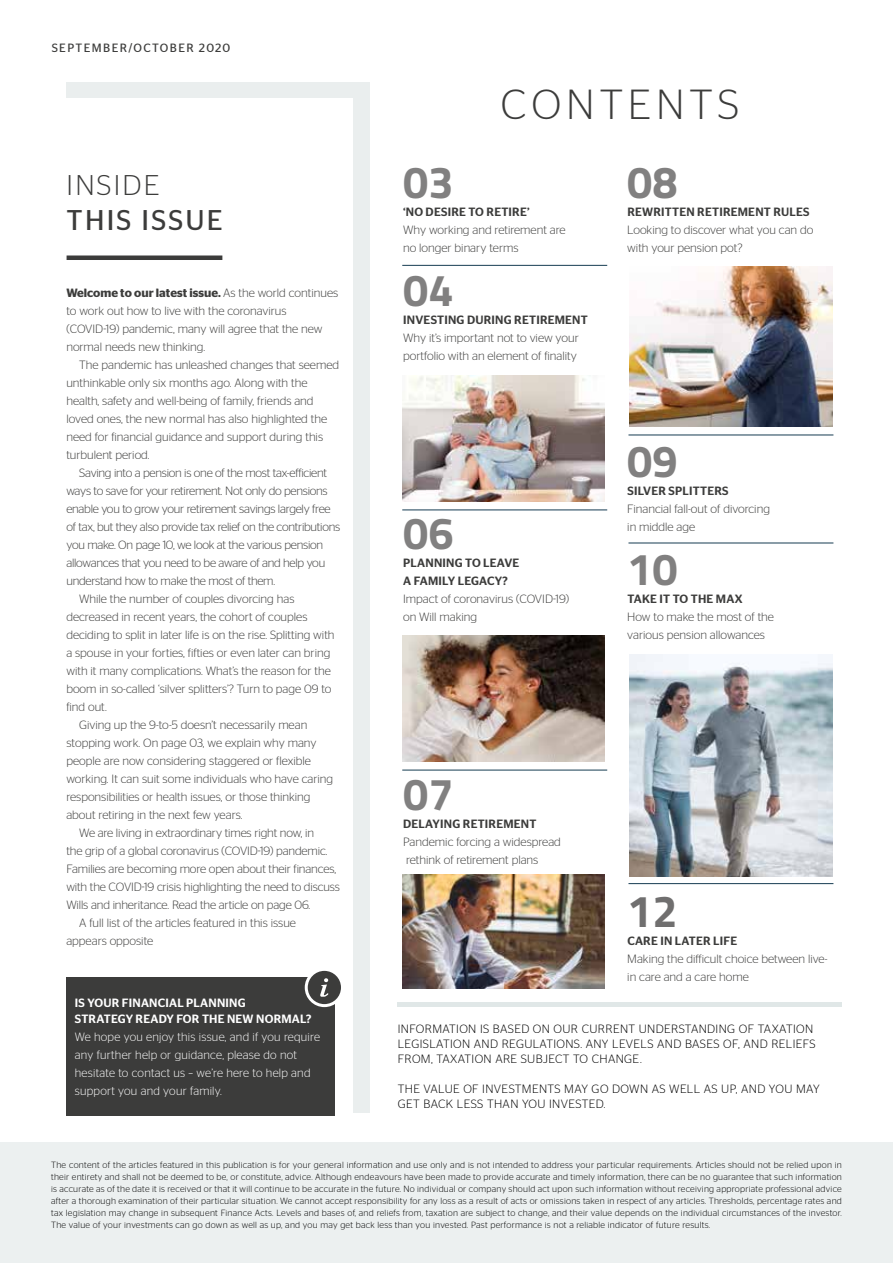
<style>
.page{position:relative;width:893px;height:1263px;background:#fff}
.page>*{position:absolute;margin:0;border:0;box-sizing:border-box;transform-origin:0 0}
.t1{font:700 45px "Titillium";color:#818080}
.t2{font:700 45px "Titillium";color:#706f6f}
.t3{font:300 42px "Stag Sans";letter-spacing:.12em;color:#3c3c3b}
.t4{font:28.5px "Stag Sans";letter-spacing:.08em;color:#3c3c3b}
.t5{font:300 28.5px "Stag Sans";letter-spacing:.08em;color:#3c3c3b}
.t6{font:300 12px/18px "Stag Sans";color:#3c3c3b}
.t7{font:300 12px "Stag Sans";letter-spacing:-.02em;color:#3c3c3b}
.t8{font:300 12px/15px "Stag Sans";letter-spacing:.03em;color:#000}
.t9{font:500 12px/18px "Stag Sans";letter-spacing:.02em;color:#3c3c3b}
.t10{font:300 12px/18px "Stag Sans";letter-spacing:.02em;color:#fff}
.t11{font:500 12px/16.5px "Stag Sans";letter-spacing:.02em;color:#fff}
.t12{font:12px "Stag Sans";letter-spacing:.12em;color:#3c3c3b}
.t13{font:300 9px/12px "Stag Sans";letter-spacing:.03em;color:#000;text-align:justify}
.s1{font-weight:600}
</style>
<div class="page">
<div style="left:66px;top:82px;width:303px;height:1030px;background:#eaeeee"></div>
<div style="left:26px;top:98px;width:327px;height:1031px;background:#fff"></div>
<div style="left:0;top:1142px;width:893px;height:121px;background:#ecf0f0"></div>
<hr style="left:398px;top:1002px;width:444px;height:4px;background:#e0e7e7">
<div style="left:67px;top:255px;width:155px;height:5px;background:#3c3c3b"></div>
<div style="left:66px;top:977px;width:269px;height:138px;background:#3c3c3b"></div>
<div style="left:306px;top:969px;width:36px;height:36px;background:#3c3c3b;border-radius:50%"></div>
<div style="left:305px;top:968px;width:39px;height:39px;border:3px solid #fff;border-radius:50%"></div>
<svg style="left:320px;top:978px;width:8px;height:19px"></svg>
<img style="left:402px;top:376px;width:203px;height:126px">
<img style="left:630px;top:266px;width:202px;height:161px">
<img style="left:630px;top:655px;width:202px;height:221px">
<img style="left:402px;top:635px;width:203px;height:126px">
<img style="left:402px;top:874px;width:203px;height:114px">
<hr style="left:402px;top:265px;width:205px;height:1px;background:#163c52">
<hr style="left:628px;top:435px;width:205px;height:1px;background:#163c52">
<hr style="left:628px;top:543px;width:205px;height:1px;background:#163c52">
<hr style="left:628px;top:883px;width:205px;height:1px;background:#163c52">
<hr style="left:402px;top:509px;width:205px;height:1px;background:#163c52">
<hr style="left:402px;top:770px;width:205px;height:1px;background:#163c52">
<p class="t12" style="left:52px;top:41px;width:180px">SEPTEMBER/OCTOBER 2020</p>
<h3 class="t5" style="left:67px;top:169px;width:94px">INSIDE</h3>
<h3 class="t4" style="left:67px;top:203px;width:158px">THIS ISSUE</h3>
<p class="t6" style="left:66px;top:284px;width:273px"><span class="s1">Welcome to our latest issue.</span> As the world continues to work out how to live with the coronavirus (COVID-19) pandemic, many will agree that the new normal needs new thinking.</p>
<p class="t6" style="left:66px;top:356px;width:274px;text-indent:13px">The pandemic has unleashed changes that seemed unthinkable only six months ago. Along with the health, safety and well-being of family, friends and loved ones, the new normal has also highlighted the need for financial guidance and support during this turbulent period.</p>
<p class="t7" style="left:79px;top:466px;width:249px">Saving into a pension is one of the most tax-efficient</p>
<p class="t7" style="left:66px;top:484px;width:263px">ways to save for your retirement. Not only do pensions</p>
<p class="t7" style="left:66px;top:502px;width:266px">enable you to grow your retirement savings largely free</p>
<p class="t7" style="left:66px;top:520px;width:275px">of tax, but they also provide tax relief on the contributions</p>
<p class="t7" style="left:66px;top:538px;width:258px">you make. On page 10, we look at the various pension</p>
<p class="t7" style="left:66px;top:556px;width:260px">allowances that you need to be aware of and help you</p>
<p class="t7" style="left:66px;top:574px;width:210px">understand how to make the most of them.</p>
<p class="t6" style="left:79px;top:590px;width:217px">While the number of couples divorcing has</p>
<p class="t6" style="left:66px;top:608px;width:243px">decreased in recent years, the cohort of couples</p>
<p class="t6" style="left:66px;top:626px;width:270px">deciding to split in later life is on the rise. Splitting with</p>
<p class="t6" style="left:66px;top:644px;width:266px">a spouse in your forties, fifties or even later can bring</p>
<p class="t6" style="left:66px;top:662px;width:266px">with it many complications. What’s the reason for the</p>
<p class="t6" style="left:66px;top:680px;width:267px">boom in so-called ‘silver splitters’? Turn to page 09 to</p>
<p class="t6" style="left:66px;top:698px;width:42px">find out.</p>
<p class="t6" style="left:79px;top:716px;width:230px">Giving up the 9-to-5 doesn’t necessarily mean</p>
<p class="t6" style="left:66px;top:734px;width:252px">stopping work. On page 03, we explain why many</p>
<p class="t6" style="left:66px;top:752px;width:246px">people are now considering staggered or flexible</p>
<p class="t6" style="left:66px;top:770px;width:268px">working. It can suit some individuals who have caring</p>
<p class="t6" style="left:66px;top:788px;width:246px">responsibilities or health issues, or those thinking</p>
<p class="t6" style="left:66px;top:806px;width:178px">about retiring in the next few years.</p>
<p class="t6" style="left:79px;top:824px;width:236px">We are living in extraordinary times right now, in</p>
<p class="t6" style="left:66px;top:842px;width:263px">the grip of a global coronavirus (COVID-19) pandemic.</p>
<p class="t6" style="left:66px;top:860px;width:271px">Families are becoming more open about their finances,</p>
<p class="t6" style="left:66px;top:878px;width:275px">with the COVID-19 crisis highlighting the need to discuss</p>
<p class="t6" style="left:66px;top:896px;width:245px">Wills and inheritance. Read the article on page 06.</p>
<p class="t6" style="left:79px;top:914px;width:218px">A full list of the articles featured in this issue</p>
<p class="t6" style="left:66px;top:932px;width:88px">appears opposite</p>
<p class="t11" style="left:75px;top:994px;width:238px">IS YOUR FINANCIAL PLANNING<br>STRATEGY READY FOR THE NEW NORMAL?</p>
<p class="t10" style="left:75px;top:1028px;width:247px">We hope you enjoy this issue, and if you require any further help or guidance, please do not hesitate to contact us – we’re here to help and support you and your family.</p>
<h2 class="t3" style="left:501px;top:81px;width:240px">CONTENTS</h2>
<h1 class="t1" style="left:403px;top:148px;width:52px">03</h1>
<p class="t9" style="left:403px;top:203px;width:128px">‘NO DESIRE TO RETIRE’</p>
<p class="t6" style="left:403px;top:221px;width:164px">Why working and retirement are no longer binary terms</p>
<h1 class="t1" style="left:403px;top:256px;width:52px">04</h1>
<p class="t9" style="left:403px;top:311px;width:186px">INVESTING DURING RETIREMENT</p>
<p class="t6" style="left:403px;top:329px;width:177px">Why it’s important not to view your portfolio with an element of finality</p>
<h1 class="t1" style="left:403px;top:499px;width:52px">06</h1>
<p class="t9" style="left:403px;top:554px;width:118px">PLANNING TO LEAVE<br>A FAMILY LEGACY?</p>
<p class="t6" style="left:403px;top:590px;width:168px">Impact of coronavirus (COVID-19) on Will making</p>
<h1 class="t1" style="left:627px;top:148px;width:52px">08</h1>
<p class="t9" style="left:627px;top:203px;width:184px">REWRITTEN RETIREMENT RULES</p>
<p class="t6" style="left:627px;top:221px;width:188px">Looking to discover what you can do with your pension pot?</p>
<h1 class="t1" style="left:627px;top:427px;width:52px">09</h1>
<p class="t9" style="left:627px;top:482px;width:103px">SILVER SPLITTERS</p>
<p class="t6" style="left:627px;top:500px;width:144px">Financial fall-out of divorcing in middle age</p>
<h1 class="t1" style="left:627px;top:535px;width:52px">10</h1>
<p class="t9" style="left:627px;top:590px;width:117px">TAKE IT TO THE MAX</p>
<p class="t6" style="left:627px;top:608px;width:148px">How to make the most of the various pension allowances</p>
<h1 class="t1" style="left:403px;top:760px;width:52px">07</h1>
<p class="t9" style="left:403px;top:815px;width:135px">DELAYING RETIREMENT</p>
<p class="t6" style="left:403px;top:833px;width:159px">Pandemic forcing a widespread rethink of retirement plans</p>
<h1 class="t2" style="left:627px;top:877px;width:52px">12</h1>
<p class="t9" style="left:627px;top:932px;width:111px">CARE IN LATER LIFE</p>
<p class="t6" style="left:627px;top:950px;width:202px">Making the difficult choice between live&shy;in care and a care home</p>
<p class="t8" style="left:398px;top:1021px;width:419px">INFORMATION IS BASED ON OUR CURRENT UNDERSTANDING OF TAXATION<br>LEGISLATION AND REGULATIONS. ANY LEVELS AND BASES OF, AND RELIEFS<br>FROM, TAXATION ARE SUBJECT TO CHANGE.</p>
<p class="t8" style="left:398px;top:1081px;width:423px">THE VALUE OF INVESTMENTS MAY GO DOWN AS WELL AS UP, AND YOU MAY<br>GET BACK LESS THAN YOU INVESTED.</p>
<p class="t13" style="left:51px;top:1159px;width:792px">The content of the articles featured in this publication is for your general information and use only and is not intended to address your particular requirements. Articles should not be relied upon in their entirety and shall not be deemed to be, or constitute, advice. Although endeavours have been made to provide accurate and timely information, there can be no guarantee that such information is accurate as of the date it is received or that it will continue to be accurate in the future. No individual or company should act upon such information without receiving appropriate professional advice after a thorough examination of their particular situation. We cannot accept responsibility for any loss as a result of acts or omissions taken in respect of any articles. Thresholds, percentage rates and tax legislation may change in subsequent Finance Acts. Levels and bases of, and reliefs from, taxation are subject to change, and their value depends on the individual circumstances of the investor.<br>The value of your investments can go down as well as up, and you may get back less than you invested. Past performance is not a reliable indicator of future results.</p>
</div>
